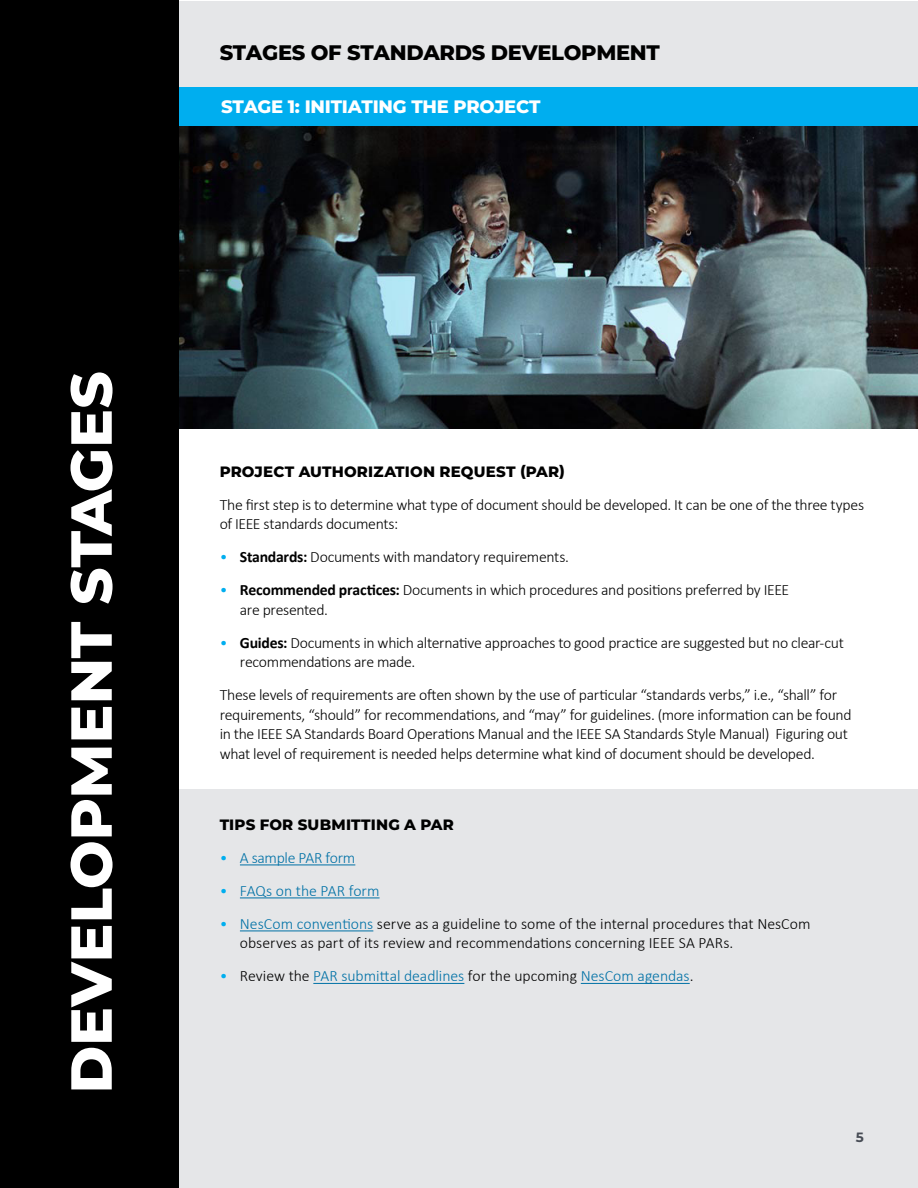
<style>
.page{position:relative;width:918px;height:1188px;background:#fff}
.page>*{position:absolute;margin:0;border:0;box-sizing:border-box;transform-origin:0 0}
.t1{font:800 57.75px "Montserrat";color:#fff}
.t2{font:800 21px "Montserrat";letter-spacing:-.015em;color:#000}
.t3{font:800 18px "Montserrat";letter-spacing:-.015em;color:#fff}
.t4{font:300 15.75px/19.5px "Calibri";letter-spacing:-.02em;color:#000}
.t5{font:300 15.75px/19.5px "Calibri";color:#000}
.t6{font:300 15.75px "Calibri";letter-spacing:-.005em;color:#0071a6}
.t7{font:800 15px "Montserrat";letter-spacing:.015em;color:#000}
.t8{font:700 13.5px "Montserrat";color:#474c55}
.s1{color:#00aeef}
.s2{font-weight:700}
.s3{color:#0071a6}
.s4{color:#000}
</style>
<div class="page">
<img style="left:178px;top:86px;width:740px;height:343px">
<div style="left:158px;top:87px;width:760px;height:39px;background:#00aeef"></div>
<div style="left:158px;top:1px;width:760px;height:85px;background:#e5e6e8"></div>
<div style="left:166px;top:789px;width:752px;height:399px;background:#e5e6e8"></div>
<hr style="left:240px;top:865px;width:115px;height:1px;background:#0071a6">
<hr style="left:240px;top:898px;width:140px;height:1px;background:#0071a6">
<hr style="left:240px;top:931px;width:133px;height:1px;background:#0071a6">
<hr style="left:313px;top:983px;width:151px;height:1px;background:#0071a6">
<hr style="left:581px;top:983px;width:109px;height:1px;background:#0071a6">
<div style="left:0;top:0;width:178px;height:1188px;background:#000"></div>
<h1 class="t1" style="left:49px;top:1094px;width:724px;rotate:-90deg">DEVELOPMENT STAGES</h1>
<h2 class="t2" style="left:220px;top:37px;width:442px">STAGES OF STANDARDS DEVELOPMENT</h2>
<p class="t3" style="left:221px;top:93px;width:321px">STAGE 1: INITIATING THE PROJECT</p>
<p class="t7" style="left:220px;top:460px;width:347px">PROJECT AUTHORIZATION REQUEST (PAR)</p>
<p class="t4" style="left:220px;top:494px;width:646px">The first step is to determine what type of document should be developed. It can be one of the three types of IEEE standards documents:</p>
<p class="t4" style="left:220px;top:547px;width:351px"><span class="s1">•</span> <span class="s2">Standards:</span> Documents with mandatory requirements.</p>
<p class="t4" style="left:240px;top:580px;width:551px;text-indent:-20px"><span class="s1">•</span> <span class="s2">Recommended practices:</span> Documents in which procedures and positions preferred by IEEE are presented.</p>
<p class="t4" style="left:240px;top:632px;width:606px;text-indent:-20px"><span class="s1">•</span> <span class="s2">Guides:</span> Documents in which alternative approaches to good practice are suggested but no clear-cut recommendations are made.</p>
<p class="t4" style="left:220px;top:685px;width:633px">These levels of requirements are often shown by the use of particular “standards verbs,” i.e., “shall” for requirements, “should” for recommendations, and “may” for guidelines. (more information can be found in the IEEE SA Standards Board Operations Manual and the IEEE SA Standards Style Manual) Figuring out what level of requirement is needed helps determine what kind of document should be developed.</p>
<p class="t7" style="left:220px;top:814px;width:236px">TIPS FOR SUBMITTING A PAR</p>
<p class="t6" style="left:220px;top:848px;width:137px"><span class="s1">•</span> A sample PAR form</p>
<p class="t6" style="left:220px;top:881px;width:161px"><span class="s1">•</span> FAQs on the PAR form</p>
<p class="t5" style="left:240px;top:913px;width:572px;text-indent:-20px"><span class="s1">•</span> <span class="s3">NesCom conventions</span> serve as a guideline to some of the internal procedures that NesCom observes as part of its review and recommendations concerning IEEE SA PARs.</p>
<p class="t6" style="left:220px;top:966px;width:475px"><span class="s1">•</span> <span class="s4">Review the</span> PAR submittal deadlines <span class="s4">for the upcoming</span> NesCom agendas<span class="s4">.</span></p>
<p class="t8" style="left:856px;top:1127px;width:10px">5</p>
</div>
